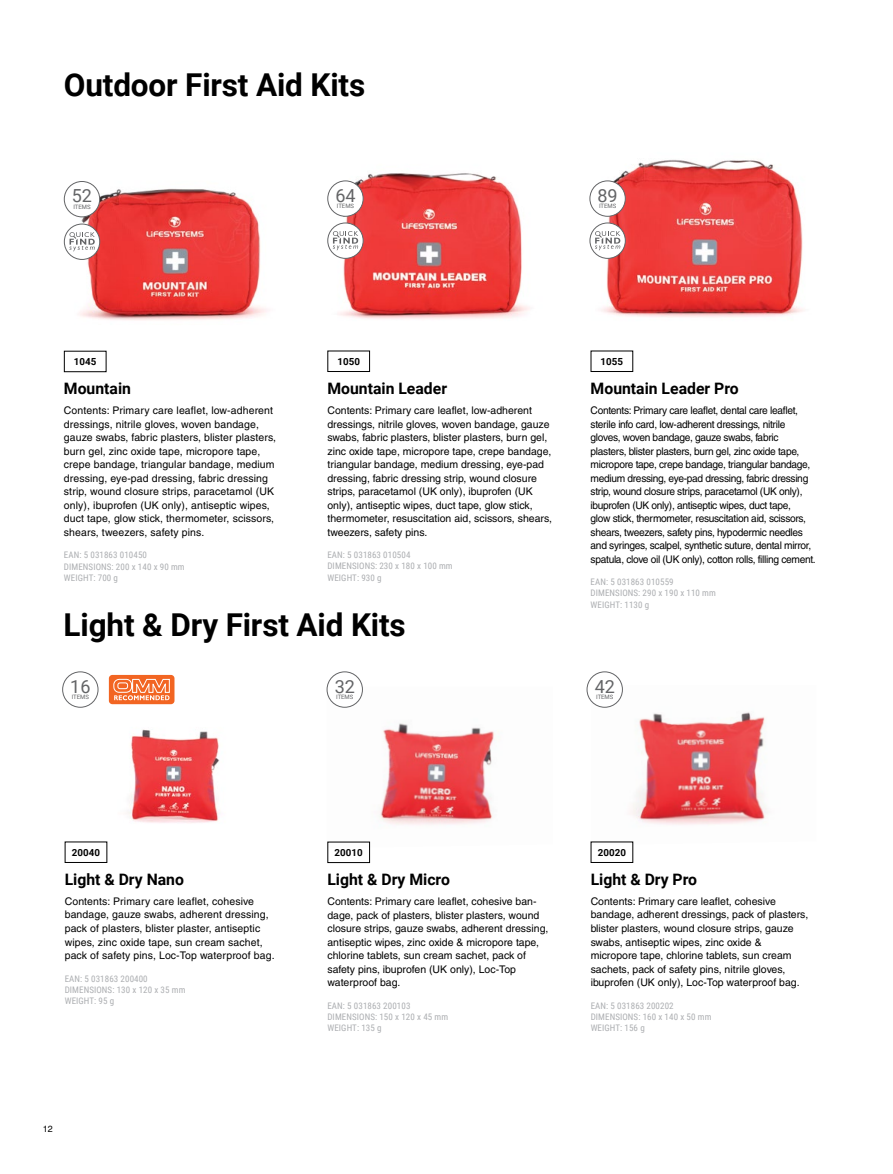
<style>
.page{position:relative;width:893px;height:1174px;background:#fff}
.page>*{position:absolute;margin:0;border:0;box-sizing:border-box;transform-origin:0 0}
.t1{font:700 31.5px "Roboto";letter-spacing:-.005em;color:#000}
.t2{font:18px "Roboto";letter-spacing:-.005em;color:#636466}
.t3{font:700 15.75px "Roboto";color:#000}
.t4{font:10.5px/13.5px "Helvetica";color:#000}
.t5{font:10.5px/13.5px "Helvetica";letter-spacing:-.03em;color:#000}
.t6{font:700 9.75px "Roboto";letter-spacing:.01em;color:#000}
.t7{font:9px/11.2px "Roboto Condensed";letter-spacing:.01em;color:#acaeb1}
.t8{font:9px "Helvetica";color:#000}
.t9{font:6px "Roboto";letter-spacing:-.005em;color:#636466}
</style>
<div class="page">
<img style="left:327px;top:693px;width:168px;height:155px">
<img style="left:591px;top:693px;width:176px;height:152px">
<img style="left:70px;top:703px;width:150px;height:120px">
<img style="left:327px;top:173px;width:203px;height:146px">
<img style="left:591px;top:159px;width:212px;height:158px">
<div style="left:327px;top:350px;width:43px;height:22px;border:1px solid #000"></div>
<div style="left:591px;top:350px;width:42px;height:22px;border:1px solid #000"></div>
<div style="left:328px;top:181px;width:35px;height:35px;background:#fff;border-radius:50%"></div>
<div style="left:327px;top:180px;width:36px;height:37px;border:1px solid #636466;border-radius:50%"></div>
<div style="left:590px;top:181px;width:35px;height:35px;background:#fff;border-radius:50%"></div>
<div style="left:590px;top:180px;width:36px;height:37px;border:1px solid #636466;border-radius:50%"></div>
<div style="left:65px;top:841px;width:42px;height:22px;border:1px solid #000"></div>
<div style="left:327px;top:841px;width:43px;height:22px;border:1px solid #000"></div>
<div style="left:591px;top:841px;width:42px;height:22px;border:1px solid #000"></div>
<div style="left:109px;top:675px;width:65px;height:29px;background:#f26522;border-radius:4px"></div>
<svg style="left:113px;top:678px;width:57px;height:22px"></svg>
<div style="left:63px;top:672px;width:35px;height:35px;background:#fff;border-radius:50%"></div>
<div style="left:62px;top:671px;width:36px;height:36px;border:1px solid #636466;border-radius:50%"></div>
<div style="left:327px;top:672px;width:35px;height:35px;background:#fff;border-radius:50%"></div>
<div style="left:327px;top:671px;width:36px;height:36px;border:1px solid #636466;border-radius:50%"></div>
<div style="left:587px;top:672px;width:35px;height:35px;background:#fff;border-radius:50%"></div>
<div style="left:587px;top:671px;width:36px;height:36px;border:1px solid #636466;border-radius:50%"></div>
<div style="left:328px;top:223px;width:35px;height:35px;background:#fff;border-radius:50%"></div>
<div style="left:327px;top:223px;width:36px;height:36px;border:1px solid #636466;border-radius:50%"></div>
<svg style="left:333px;top:231px;width:25px;height:19px"></svg>
<div style="left:590px;top:223px;width:35px;height:35px;background:#fff;border-radius:50%"></div>
<div style="left:590px;top:223px;width:36px;height:36px;border:1px solid #636466;border-radius:50%"></div>
<svg style="left:595px;top:231px;width:25px;height:19px"></svg>
<img style="left:64px;top:181px;width:204px;height:139px">
<div style="left:64px;top:351px;width:42px;height:21px;border:1px solid #000"></div>
<div style="left:64px;top:181px;width:36px;height:36px;background:#fff;border-radius:50%"></div>
<div style="left:64px;top:181px;width:36px;height:36px;border:1px solid #636466;border-radius:50%"></div>
<div style="left:64px;top:224px;width:36px;height:35px;background:#fff;border-radius:50%"></div>
<div style="left:64px;top:224px;width:36px;height:36px;border:1px solid #636466;border-radius:50%"></div>
<svg style="left:69px;top:232px;width:26px;height:19px"></svg>
<h1 class="t1" style="left:64px;top:63px;width:303px">Outdoor First Aid Kits</h1>
<h2 class="t2" style="left:72px;top:183px;width:22px">52</h2>
<p class="t9" style="left:73px;top:203px;width:19px">ITEMS</p>
<h2 class="t2" style="left:335px;top:183px;width:22px">64</h2>
<p class="t9" style="left:337px;top:202px;width:19px">ITEMS</p>
<h2 class="t2" style="left:598px;top:183px;width:22px">89</h2>
<p class="t9" style="left:599px;top:202px;width:19px">ITEMS</p>
<p class="t6" style="left:74px;top:355px;width:24px">1045</p>
<h3 class="t3" style="left:64px;top:377px;width:69px">Mountain</h3>
<p class="t4" style="left:64px;top:404px;width:214px">Contents: Primary care leaflet, low-adherent dressings, nitrile gloves, woven bandage, gauze swabs, fabric plasters, blister plasters, burn gel, zinc oxide tape, micropore tape, crepe bandage, triangular bandage, medium dressing, eye-pad dressing, fabric dressing strip, wound closure strips, paracetamol (UK only), ibuprofen (UK only), antiseptic wipes, duct tape, glow stick, thermometer, scissors, shears, tweezers, safety pins.</p>
<p class="t7" style="left:64px;top:549px;width:122px">EAN: 5 031863 010450<br>DIMENSIONS: 200 x 140 x 90 mm<br>WEIGHT: 700 g</p>
<p class="t6" style="left:337px;top:354px;width:24px">1050</p>
<h3 class="t3" style="left:327px;top:377px;width:121px">Mountain Leader</h3>
<p class="t4" style="left:327px;top:403px;width:226px">Contents: Primary care leaflet, low-adherent dressings, nitrile gloves, woven bandage, gauze swabs, fabric plasters, blister plasters, burn gel, zinc oxide tape, micropore tape, crepe bandage, triangular bandage, medium dressing, eye-pad dressing, fabric dressing strip, wound closure strips, paracetamol (UK only), ibuprofen (UK only), antiseptic wipes, duct tape, glow stick, thermometer, resuscitation aid, scissors, shears, tweezers, safety pins.</p>
<p class="t7" style="left:327px;top:549px;width:127px">EAN: 5 031863 010504<br>DIMENSIONS: 230 x 180 x 100 mm<br>WEIGHT: 930 g</p>
<p class="t6" style="left:601px;top:354px;width:24px">1055</p>
<h3 class="t3" style="left:591px;top:377px;width:150px">Mountain Leader Pro</h3>
<p class="t5" style="left:591px;top:403px;width:227px">Contents: Primary care leaflet, dental care leaflet, sterile info card, low-adherent dressings, nitrile gloves, woven bandage, gauze swabs, fabric plasters, blister plasters, burn gel, zinc oxide tape, micropore tape, crepe bandage, triangular bandage, medium dressing, eye-pad dressing, fabric dressing strip, wound closure strips, paracetamol (UK only), ibuprofen (UK only), antiseptic wipes, duct tape,<br>glow stick, thermometer, resuscitation aid, scissors, shears, tweezers, safety pins, hypodermic needles and syringes, scalpel, synthetic suture, dental mirror, spatula, clove oil (UK only), cotton rolls, filling cement.</p>
<p class="t7" style="left:591px;top:576px;width:127px">EAN: 5 031863 010559<br>DIMENSIONS: 290 x 190 x 110 mm<br>WEIGHT: 1130 g</p>
<h1 class="t1" style="left:64px;top:603px;width:344px">Light &amp; Dry First Aid Kits</h1>
<h2 class="t2" style="left:70px;top:673px;width:22px">16</h2>
<p class="t9" style="left:72px;top:693px;width:19px">ITEMS</p>
<h2 class="t2" style="left:335px;top:673px;width:22px">32</h2>
<p class="t9" style="left:336px;top:693px;width:19px">ITEMS</p>
<h2 class="t2" style="left:595px;top:673px;width:22px">42</h2>
<p class="t9" style="left:596px;top:693px;width:19px">ITEMS</p>
<p class="t6" style="left:72px;top:845px;width:30px">20040</p>
<h3 class="t3" style="left:65px;top:868px;width:121px">Light &amp; Dry Nano</h3>
<p class="t4" style="left:65px;top:894px;width:211px">Contents: Primary care leaflet, cohesive bandage, gauze swabs, adherent dressing, pack of plasters, blister plaster, antiseptic wipes, zinc oxide tape, sun cream sachet, pack of safety pins, Loc-Top waterproof bag.</p>
<p class="t7" style="left:65px;top:972px;width:122px">EAN: 5 031863 200400<br>DIMENSIONS: 130 x 120 x 35 mm<br>WEIGHT: 95 g</p>
<p class="t8" style="left:43px;top:1123px;width:12px">12</p>
<p class="t6" style="left:334px;top:845px;width:30px">20010</p>
<h3 class="t3" style="left:327px;top:868px;width:124px">Light &amp; Dry Micro</h3>
<p class="t4" style="left:327px;top:894px;width:222px">Contents: Primary care leaflet, cohesive ban&shy;dage, pack of plasters, blister plasters, wound closure strips, gauze swabs, adherent dressing, antiseptic wipes, zinc oxide &amp; micropore tape, chlorine tablets, sun cream sachet, pack of safety pins, ibuprofen (UK only), Loc-Top waterproof bag.</p>
<p class="t7" style="left:327px;top:999px;width:122px">EAN: 5 031863 200103<br>DIMENSIONS: 150 x 120 x 45 mm<br>WEIGHT: 135 g</p>
<p class="t6" style="left:598px;top:845px;width:30px">20020</p>
<h3 class="t3" style="left:591px;top:868px;width:108px">Light &amp; Dry Pro</h3>
<p class="t4" style="left:591px;top:894px;width:219px">Contents: Primary care leaflet, cohesive bandage, adherent dressings, pack of plasters, blister plasters, wound closure strips, gauze swabs, antiseptic wipes, zinc oxide &amp; micropore tape, chlorine tablets, sun cream sachets, pack of safety pins, nitrile gloves, ibuprofen (UK only), Loc-Top waterproof bag.</p>
<p class="t7" style="left:591px;top:999px;width:122px">EAN: 5 031863 200202<br>DIMENSIONS: 160 x 140 x 50 mm<br>WEIGHT: 156 g</p>
</div>
